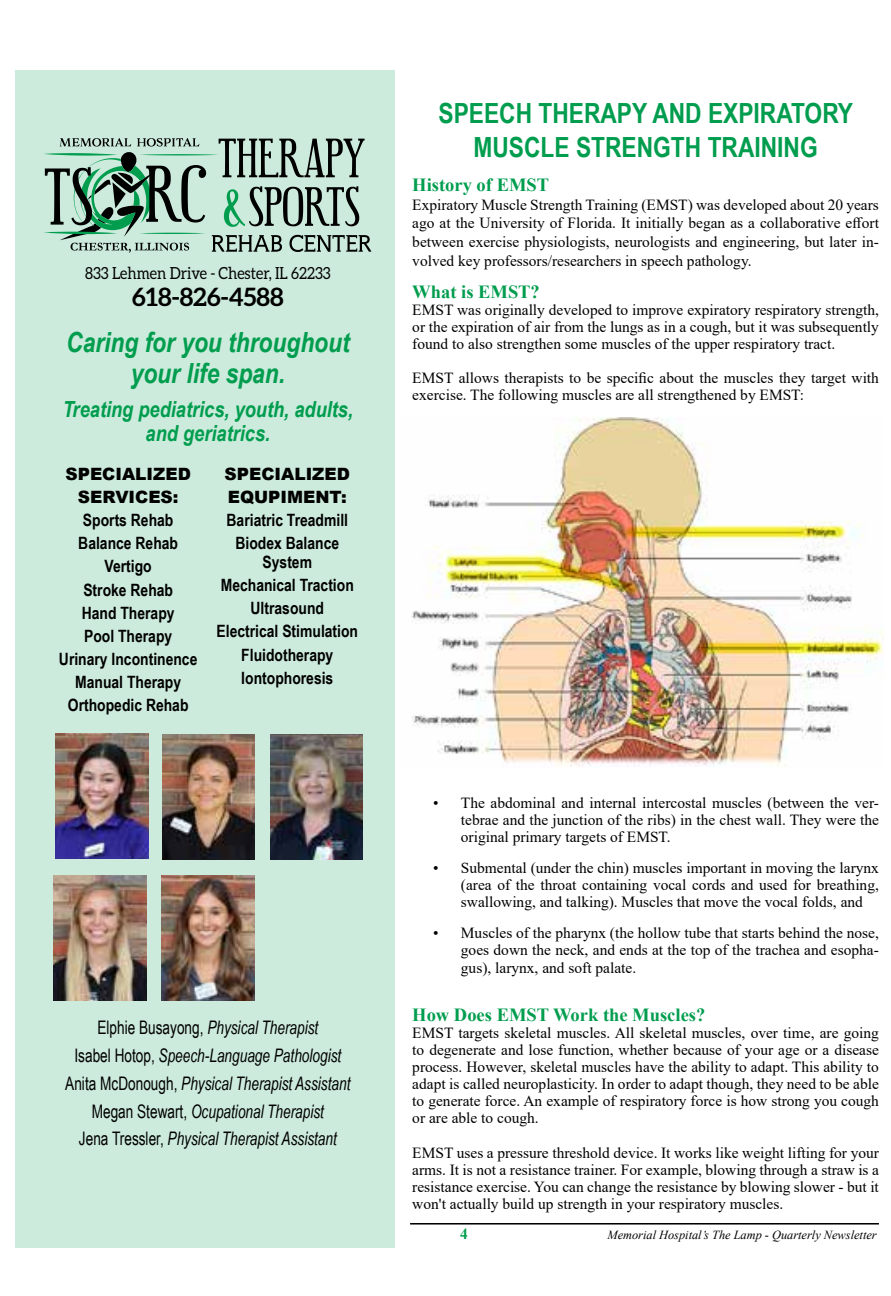
<style>
.page{position:relative;width:891px;height:1296px;background:#fff}
.page>*{position:absolute;margin:0;border:0;box-sizing:border-box;transform-origin:0 0}
.t1{font:700 27.68px/33.5px "Arial Narrow";color:#009d4e;text-align:center}
.t2{font:italic 700 27.68px/30.8px "Arial Narrow";color:#009d4e;text-align:center}
.t3{font:700 25.2px "Aleo";color:#000}
.t4{font:italic 700 22.28px/24.1px "Arial Narrow";color:#009d4e;text-align:center}
.t5{font:italic 18.68px/27.7px "Arial Narrow";color:#000;text-align:center;scale:.89 1}
.t6{font:700 18.45px "Times New Roman";color:#009d4e}
.t7{font:700 16.88px/23.2px "Arial Narrow";color:#000;text-align:center}
.t8{font:900 16.88px/23.2px "Arial";color:#000;text-align:center}
.t9{font:16.65px "Aleo";color:#000;scale:.89 1}
.t10{font:15.53px/17.1px "Times New Roman";color:#000;text-align:justify}
.t11{font:700 15.53px "Times New Roman";color:#009d4e}
.t12{font:italic 12.38px "Times New Roman";color:#000}
.s1{font-style:normal}
</style>
<div class="page">
<div style="left:15px;top:70px;width:380px;height:1177px;background:#ccebdc"></div>
<hr style="left:410px;top:1223px;width:469px;height:2px;background:#000">
<img style="left:56px;top:733px;width:92px;height:125px">
<img style="left:162px;top:875px;width:92px;height:125px">
<img style="left:54px;top:875px;width:92px;height:125px">
<img style="left:270px;top:734px;width:93px;height:125px">
<img style="left:162px;top:734px;width:93px;height:125px">
<hr style="left:43px;top:153px;width:74px;height:3px;background:#009d4e;border-radius:50%">
<svg style="left:45px;top:138px;width:326px;height:115px"></svg>
<img style="left:411px;top:417px;width:473px;height:350px">
<p class="t9" style="left:85px;top:263px;width:277px">833 Lehmen Drive - Chester, IL 62233</p>
<h2 class="t3" style="left:132px;top:283px;width:153px">618-826-4588</h2>
<h1 class="t2" style="left:66px;top:325px;width:285px">Caring for you throughout your life span.</h1>
<h3 class="t4" style="left:63px;top:396px;width:292px">Treating pediatrics, youth, adults, and geriatrics.</h3>
<p class="t8" style="left:65px;top:462px;width:127px">SPECIALIZED<br>SERVICES:</p>
<p class="t7" style="left:59px;top:508px;width:140px">Sports Rehab<br>Balance Rehab<br>Vertigo<br>Stroke Rehab<br>Hand Therapy<br>Pool Therapy<br>Urinary Incontinence<br>Manual Therapy<br>Orthopedic Rehab</p>
<p class="t8" style="left:225px;top:462px;width:127px;text-align:left">SPECIALIZED<br>EQUPIMENT:</p>
<p class="t7" style="left:227px;top:508px;width:123px">Bariatric Treadmill<br>Biodex Balance</p>
<p class="t7" style="left:217px;top:550px;width:143px">System<br>Mechanical Traction<br>Ultrasound<br>Electrical Stimulation<br>Fluidotherapy<br>Iontophoresis</p>
<p class="t5" style="left:65px;top:1013px;width:322px"><span class="s1">Elphie Busayong,</span> Physical Therapist<br><span class="s1">Isabel Hotop,</span> Speech-Language Pathologist <span class="s1">Anita McDonough,</span> Physical Therapist Assistant <span class="s1">Megan Stewart,</span> Ocupational Therapist<br><span class="s1">Jena Tressler,</span> Physical Therapist Assistant</p>
<h1 class="t1" style="left:438px;top:95px;width:416px">SPEECH THERAPY AND EXPIRATORY<br>MUSCLE STRENGTH TRAINING</h1>
<p class="t6" style="left:412px;top:171px;width:138px">History of EMST</p>
<p class="t10" style="left:412px;top:195px;width:468px;line-height:18.7px">Expiratory Muscle Strength Training (EMST) was developed about 20 years ago at the University of Florida. It initially began as a collaborative effort between exercise physiologists, neurologists and engineering, but later in&shy;volved key professors/researchers in speech pathology.</p>
<p class="t6" style="left:412px;top:278px;width:129px">What is EMST?</p>
<p class="t10" style="left:412px;top:300px;width:468px">EMST was originally developed to improve expiratory respiratory strength, or the expiration of air from the lungs as in a cough, but it was subsequently found to also strengthen some muscles of the upper respiratory tract.</p>
<p class="t10" style="left:412px;top:369px;width:468px">EMST allows therapists to be specific about the muscles they target with exercise. The following muscles are all strengthened by EMST:</p>
<p class="t10" style="left:461px;top:794px;width:420px;text-indent:-28px">• The abdominal and internal intercostal muscles (between the ver&shy;tebrae and the junction of the ribs) in the chest wall. They were the original primary targets of EMST.</p>
<p class="t10" style="left:461px;top:859px;width:420px;text-indent:-28px">• Submental (under the chin) muscles important in moving the larynx (area of the throat containing vocal cords and used for breathing, swallowing, and talking). Muscles that move the vocal folds, and</p>
<p class="t10" style="left:461px;top:924px;width:420px;text-indent:-28px">• Muscles of the pharynx (the hollow tube that starts behind the nose, goes down the neck, and ends at the top of the trachea and esopha&shy;gus), larynx, and soft palate.</p>
<p class="t6" style="left:412px;top:1001px;width:295px">How Does EMST Work the Muscles?</p>
<p class="t10" style="left:412px;top:1024px;width:468px">EMST targets skeletal muscles. All skeletal muscles, over time, are going to degenerate and lose function, whether because of your age or a disease process. However, skeletal muscles have the ability to adapt. This ability to adapt is called neuroplasticity. In order to adapt though, they need to be able to generate force. An example of respiratory force is how strong you cough or are able to cough.</p>
<p class="t10" style="left:412px;top:1143px;width:468px">EMST uses a pressure threshold device. It works like weight lifting for your arms. It is not a resistance trainer. For example, blowing through a straw is a resistance exercise. You can change the resistance by blowing slower - but it won't actually build up strength in your respiratory muscles.</p>
<p class="t11" style="left:460px;top:1223px;width:9px">4</p>
<p class="t12" style="left:607px;top:1226px;width:271px">Memorial Hospital’s The Lamp - Quarterly Newsletter</p>
</div>
